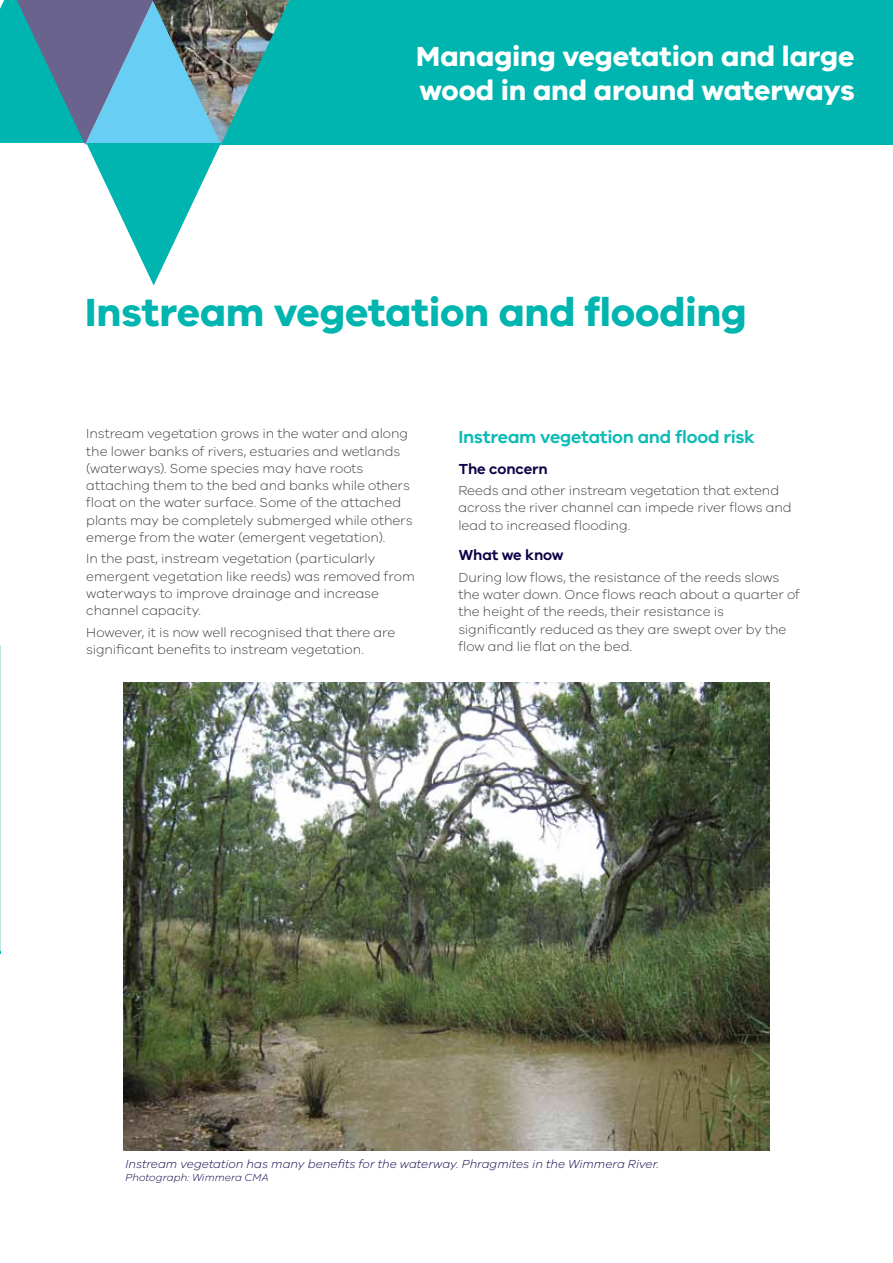
<style>
.page{position:relative;width:893px;height:1263px;background:#fff}
.page>*{position:absolute;margin:0;border:0;box-sizing:border-box;transform-origin:0 0}
.t1{font:700 40.5px "VIC";letter-spacing:-.005em;color:#00b5af}
.t2{font:700 28.5px/34.2px "VIC";letter-spacing:-.005em;color:#fff}
.t3{font:600 18px "VIC";letter-spacing:-.015em;color:#0bbbb5}
.t4{font:600 15px "VIC";letter-spacing:-.01em;color:#100249}
.t5{font:300 13.5px/17.2px "VIC";letter-spacing:-.005em;color:#414042}
.t6{font:italic 300 12px "VIC";color:#100249}
.t7{font:italic 300 10.5px "VIC";letter-spacing:.01em;color:#100249}
</style>
<div class="page">
<div style="left:154px;top:0;width:739px;height:145px;background:#00b5af"></div>
<img style="left:222px;top:0;width:67px;height:142px">
<hr style="left:0;top:646px;width:1px;height:305px;background:#bee4e2">
<img style="left:123px;top:683px;width:647px;height:467px">
<svg style="left:0;top:0;width:222px;height:285px"></svg>
<h2 class="t2" style="left:416px;top:38px;width:440px">Managing vegetation and large wood in and around waterways</h2>
<h1 class="t1" style="left:85px;top:287px;width:663px">Instream vegetation and flooding</h1>
<p class="t5" style="left:86px;top:425px;width:328px">Instream vegetation grows in the water and along the lower banks of rivers, estuaries and wetlands (waterways). Some species may have roots attaching them to the bed and banks while others float on the water surface. Some of the attached plants may be completely submerged while others emerge from the water (emergent vegetation).</p>
<p class="t5" style="left:86px;top:550px;width:330px">In the past, instream vegetation (particularly emergent vegetation like reeds) was removed from waterways to improve drainage and increase channel capacity.</p>
<p class="t5" style="left:86px;top:623px;width:310px">However, it is now well recognised that there are significant benefits to instream vegetation.</p>
<h3 class="t3" style="left:458px;top:426px;width:298px">Instream vegetation and flood risk</h3>
<p class="t4" style="left:459px;top:459px;width:90px">The concern</p>
<p class="t5" style="left:458px;top:481px;width:335px">Reeds and other instream vegetation that extend across the river channel can impede river flows and lead to increased flooding.</p>
<p class="t4" style="left:459px;top:546px;width:106px">What we know</p>
<p class="t5" style="left:458px;top:568px;width:343px">During low flows, the resistance of the reeds slows the water down. Once flows reach about a quarter of the height of the reeds, their resistance is significantly reduced as they are swept over by the flow and lie flat on the bed.</p>
<p class="t6" style="left:125px;top:1156px;width:535px">Instream vegetation has many benefits for the waterway. Phragmites in the Wimmera River.</p>
<p class="t7" style="left:125px;top:1171px;width:145px">Photograph: Wimmera CMA</p>
</div>
